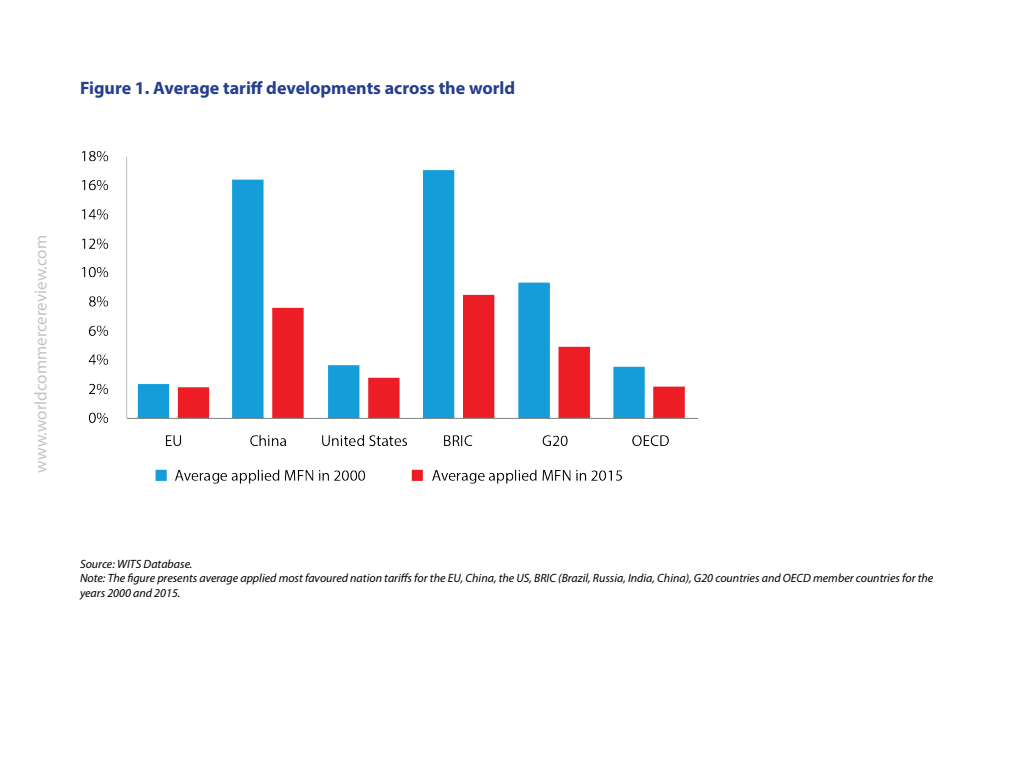
<style>
.page{position:relative;width:1024px;height:768px;background:#fff}
.page>*{position:absolute;margin:0;border:0;box-sizing:border-box;transform-origin:0 0}
.t1{font:700 18px "Myriad Pro";color:#253f8e}
.t2{font:17px "Myriad Pro";color:#c2c3c3}
.t3{font:italic 12px/14.4px "Myriad Pro";color:#000001}
</style>
<div class="page">
<img style="left:82px;top:151px;width:616px;height:333px">
<h1 class="t1" style="left:80px;top:76px;width:437px">Figure 1. Average tariff developments across the world</h1>
<h2 class="t2" style="left:30px;top:473px;width:239px;rotate:-90deg">www.worldcommercereview.com</h2>
<p class="t3" style="left:80px;top:556px;width:855px">Source: WITS Database.<br>Note: The figure presents average applied most favoured nation tariffs for the EU, China, the US, BRIC (Brazil, Russia, India, China), G20 countries and OECD member countries for the years 2000 and 2015.</p>
</div>
